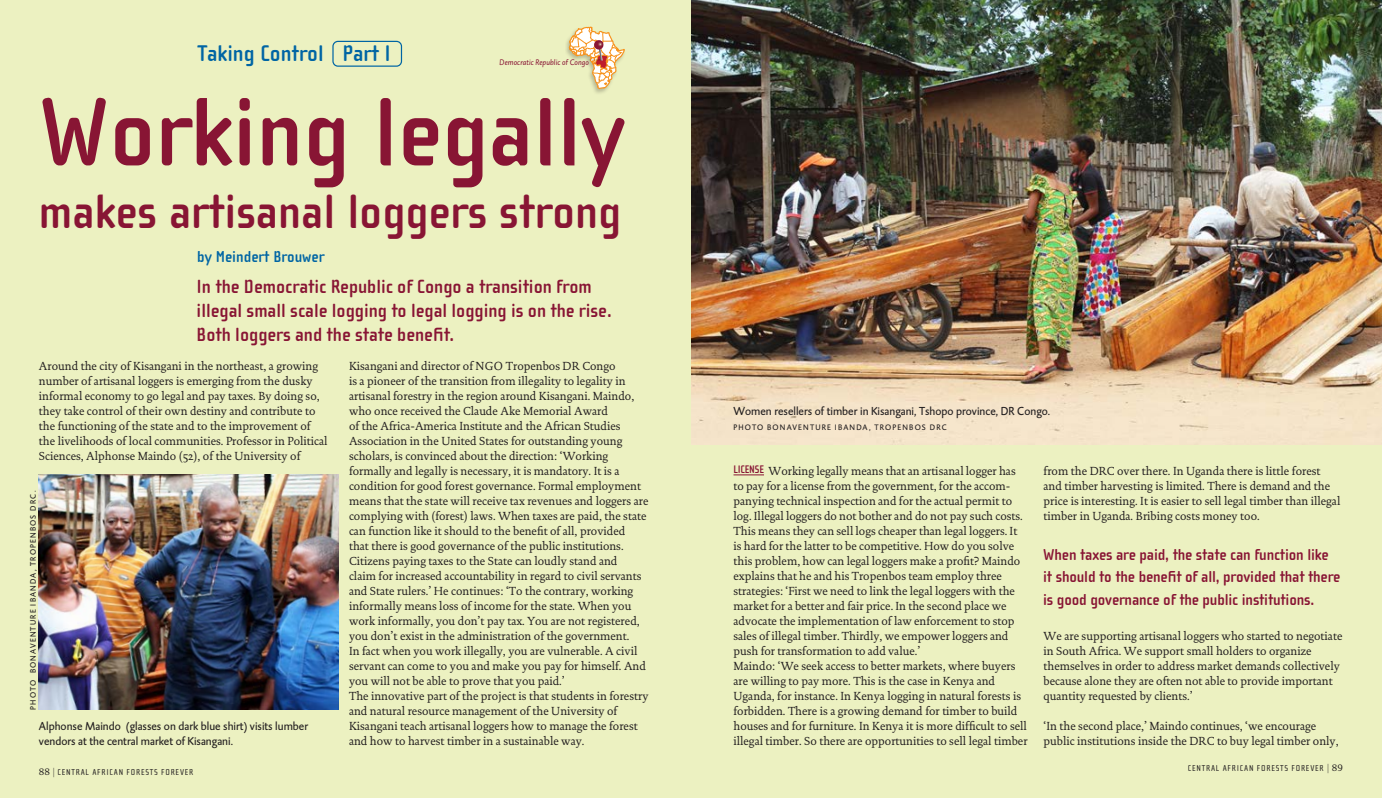
<style>
.page{position:relative;width:1382px;height:798px;background:#fff}
.page>*{position:absolute;margin:0;border:0;box-sizing:border-box;transform-origin:0 0}
.heading{font:700 99.62px "Cholla Sans";color:#881534}
.heading-2{font:700 49.5px "Cholla Sans";color:#881534}
.heading-3{font:700 23.25px "Cholla Sans";color:#0065a4}
.intro{font:700 19.62px/24.1px "Cholla Sans";color:#881534}
.streamer{font:700 16.25px/22.9px "Cholla Sans";letter-spacing:-.01em;color:#881534}
.heading-4{font:700 16.25px "Cholla Sans";color:#0065a4}
.broodtekst{font:11.88px/15px "DTL Documenta ST";color:#231f20;scale:.96 1}
.tussenkop{font:11.88px/15px "DTL Documenta ST";color:#231f20;scale:.96 1}
.bijschrift{font:11.88px/15px "DTL Caspari ST";color:#231f20}
.t1{font:8.75px "Cholla Sans";letter-spacing:.09em;color:#231f20}
.t2{font:italic 8.25px "DTL Caspari ST";letter-spacing:.015em;color:#881534;scale:.93 1}
.fotocredit{font:8.12px "DTL Caspari T";letter-spacing:.14em;color:#231f20}
.s1{font-family:"DTL Documenta T";font-size:9.38px}
.s2{font-family:"DTL Documenta ST";font-size:9.38px}
</style>
<div class="page">
<div style="left:0;top:0;width:692px;height:797px;background:#ecf1c1"></div>
<div style="left:691px;top:0;width:691px;height:797px;background:#ecf1c1"></div>
<img style="left:691px;top:0;width:691px;height:444px">
<hr style="left:733px;top:474px;width:31px;height:1px;background:#881534">
<img style="left:39px;top:474px;width:299px;height:235px">
<div style="left:332px;top:41px;width:70px;height:26px;border:1px solid #0065a4;border-radius:5px"></div>
<div style="left:565px;top:26px;width:61px;height:69px;background:#231f20;opacity:.26"></div>
<svg style="left:567px;top:26px;width:59px;height:64px"></svg>
<p class="heading-3" style="left:198px;top:41px;width:127px">Taking Control</p>
<p class="heading-3" style="left:342px;top:41px;width:50px">Part I</p>
<p class="t2" style="left:500px;top:57px;width:97px">Democratic Republic of Congo</p>
<p class="heading" style="left:39px;top:78px;width:587px">Working legally</p>
<p class="heading-2" style="left:39px;top:184px;width:584px">makes artisanal loggers strong</p>
<p class="heading-4" style="left:197px;top:247px;width:129px">by Meindert Brouwer</p>
<p class="intro" style="left:197px;top:274px;width:417px">In the Democratic Republic of Congo a transition from illegal small scale logging to legal logging is on the rise.<br>Both loggers and the state benefit.</p>
<p class="broodtekst" style="left:39px;top:358px;width:302px">Around the city of Kisangani in the northeast, a growing number of artisanal loggers is emerging from the dusky informal economy to go legal and pay taxes. By doing so, they take control of their own destiny and contribute to the functioning of the state and to the improvement of the livelihoods of local communities. Professor in Political Sciences, Alphonse Maindo (52), of the University of</p>
<p class="broodtekst" style="left:349px;top:358px;width:313px">Kisangani and director of NGO Tropenbos DR Congo<br>is a pioneer of the transition from illegality to legality in artisanal forestry in the region around Kisangani. Maindo, who once received the Claude Ake Memorial Award<br>of the Africa-America Institute and the African Studies Association in the United States for outstanding young scholars, is convinced about the direction: ‘Working formally and legally is necessary, it is mandatory. It is a condition for good forest governance. Formal employment means that the state will receive tax revenues and loggers are complying with (forest) laws. When taxes are paid, the state can function like it should to the benefit of all, provided<br>that there is good governance of the public institutions.<br>Citizens paying taxes to the State can loudly stand and<br>claim for increased accountability in regard to civil servants and State rulers.’ He continues: ‘To the contrary, working informally means loss of income for the state. When you work informally, you don’t pay tax. You are not registered, you don’t exist in the administration of the government.<br>In fact when you work illegally, you are vulnerable. A civil servant can come to you and make you pay for himself. And you will not be able to prove that you paid.’</p>
<p class="broodtekst" style="left:349px;top:688px;width:313px">The innovative part of the project is that students in forestry and natural resource management of the University of Kisangani teach artisanal loggers how to manage the forest and how to harvest timber in a sustainable way.</p>
<p class="fotocredit" style="left:28px;top:709px;width:220px;rotate:-90deg">PHOTO BONAVENTURE IBANDA, TROPENBOS DRC.</p>
<p class="bijschrift" style="left:39px;top:718px;width:271px">Alphonse Maindo (glasses on dark blue shirt) visits lumber vendors at the central market of Kisangani.</p>
<p class="t1" style="left:39px;top:767px;width:156px"><span class="s1">88</span> <span class="s2">|</span> CENTRAL AFRICAN FORESTS FOREVER</p>
<p class="bijschrift" style="left:733px;top:403px;width:318px">Women resellers of timber in Kisangani, Tshopo province, DR Congo.</p>
<p class="fotocredit" style="left:733px;top:422px;width:215px">PHOTO BONAVENTURE IBANDA, TROPENBOS DRC</p>
<p class="tussenkop" style="left:733px;top:463px;width:303px"><sup>LICENSE</sup> Working legally means that an artisanal logger has to pay for a license from the government, for the accom&shy;panying technical inspection and for the actual permit to log. Illegal loggers do not bother and do not pay such costs.<br>This means they can sell logs cheaper than legal loggers. It is hard for the latter to be competitive. How do you solve this problem, how can legal loggers make a profit? Maindo explains that he and his Tropenbos team employ three strategies: ‘First we need to link the legal loggers with the market for a better and fair price. In the second place we advocate the implementation of law enforcement to stop sales of illegal timber. Thirdly, we empower loggers and push for transformation to add value.’</p>
<p class="broodtekst" style="left:733px;top:658px;width:308px">Maindo: ‘We seek access to better markets, where buyers are willing to pay more. This is the case in Kenya and Uganda, for instance. In Kenya logging in natural forests is forbidden. There is a growing demand for timber to build houses and for furniture. In Kenya it is more difficult to sell illegal timber. So there are opportunities to sell legal timber</p>
<p class="broodtekst" style="left:1044px;top:463px;width:311px">from the DRC over there. In Uganda there is little forest and timber harvesting is limited. There is demand and the price is interesting. It is easier to sell legal timber than illegal timber in Uganda. Bribing costs money too.</p>
<p class="streamer" style="left:1043px;top:542px;width:299px">When taxes are paid, the state can function like it should to the benefit of all, provided that there is good governance of the public institutions.</p>
<p class="broodtekst" style="left:1044px;top:628px;width:313px">We are supporting artisanal loggers who started to negotiate in South Africa. We support small holders to organize themselves in order to address market demands collectively because alone they are often not able to provide important quantity requested by clients.’</p>
<p class="broodtekst" style="left:1044px;top:718px;width:309px">‘In the second place,’ Maindo continues, ‘we encourage public institutions inside the DRC to buy legal timber only,</p>
<p class="t1" style="left:1188px;top:763px;width:157px">CENTRAL AFRICAN FORESTS FOREVER <span class="s2">|</span> <span class="s1">89</span></p>
</div>
